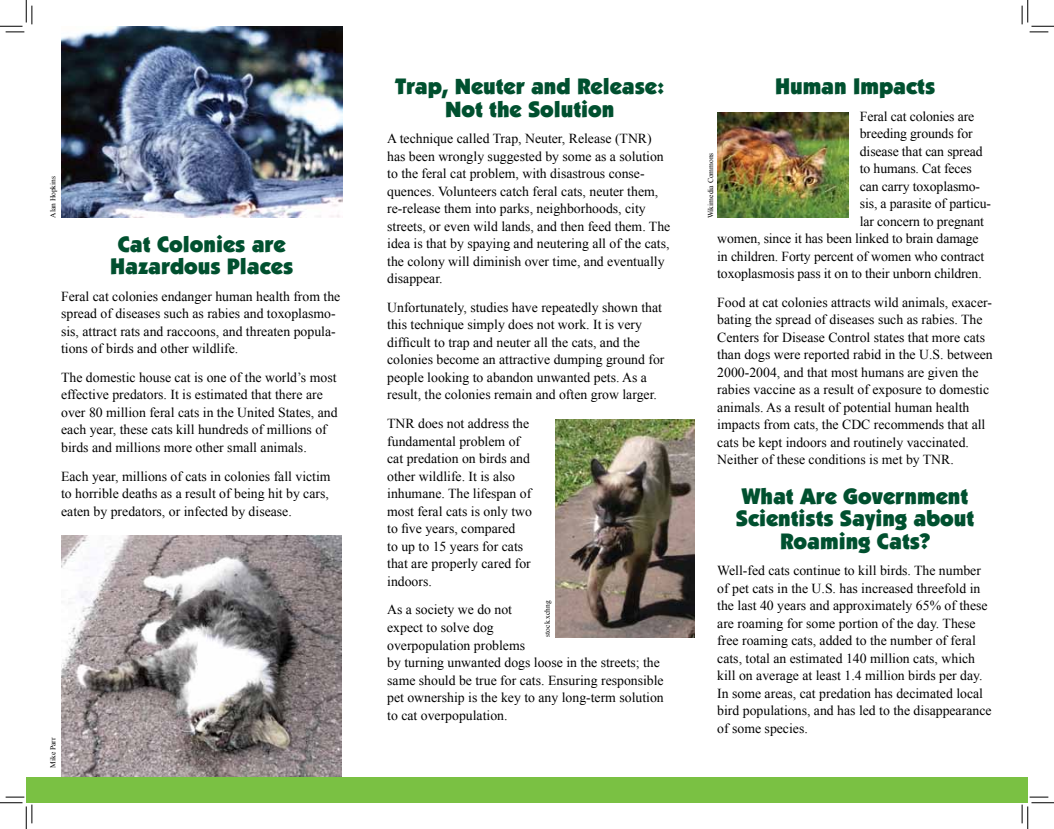
<style>
.page{position:relative;width:1054px;height:829px;background:#fff}
.page>*{position:absolute;margin:0;border:0;box-sizing:border-box;transform-origin:0 0}
.t1{font:900 22.5px/22.5px "Kabel IT Cby BT";color:#00502f;text-align:center}
.t2{font:13.75px/17.5px "Times New Roman";color:#000}
.t3{font:7.5px "Times New Roman";color:#000}
</style>
<div class="page">
<img style="left:61px;top:535px;width:280px;height:242px">
<img style="left:555px;top:420px;width:140px;height:217px">
<div style="left:26px;top:777px;width:1002px;height:25px;background:#7ac143"></div>
<img style="left:61px;top:26px;width:281px;height:192px">
<img style="left:717px;top:112px;width:131px;height:106px">
<svg style="left:0;top:0;width:33px;height:33px"></svg>
<svg style="left:0;top:796px;width:33px;height:33px"></svg>
<svg style="left:1021px;top:0;width:33px;height:33px"></svg>
<svg style="left:1021px;top:796px;width:33px;height:33px"></svg>
<p class="t3" style="left:48px;top:218px;width:43px;rotate:-90deg">Alan Hopkins</p>
<h1 class="t1" style="left:110px;top:232px;width:184px">Cat Colonies are<br>Hazardous Places</h1>
<p class="t2" style="left:61px;top:287px;width:281px">Feral cat colonies endanger human health from the spread of diseases such as rabies and toxoplasmo&shy;sis, attract rats and raccoons, and threaten popula&shy;tions of birds and other wildlife.</p>
<p class="t2" style="left:61px;top:368px;width:278px">The domestic house cat is one of the world’s most effective predators. It is estimated that there are over 80 million feral cats in the United States, and each year, these cats kill hundreds of millions of birds and millions more other small animals.</p>
<p class="t2" style="left:61px;top:467px;width:271px">Each year, millions of cats in colonies fall victim to horrible deaths as a result of being hit by cars, eaten by predators, or infected by disease.</p>
<p class="t3" style="left:48px;top:768px;width:32px;rotate:-90deg">Mike Parr</p>
<h1 class="t1" style="left:395px;top:75px;width:271px">Trap, Neuter and Release:<br>Not the Solution</h1>
<p class="t2" style="left:387px;top:129px;width:285px">A technique called Trap, Neuter, Release (TNR) has been wrongly suggested by some as a solution to the feral cat problem, with disastrous conse&shy;quences. Volunteers catch feral cats, neuter them, re-release them into parks, neighborhoods, city streets, or even wild lands, and then feed them. The idea is that by spaying and neutering all of the cats, the colony will diminish over time, and eventually disappear.</p>
<p class="t2" style="left:387px;top:298px;width:279px">Unfortunately, studies have repeatedly shown that this technique simply does not work. It is very difficult to trap and neuter all the cats, and the colonies become an attractive dumping ground for people looking to abandon unwanted pets. As a result, the colonies remain and often grow larger.</p>
<p class="t2" style="left:387px;top:414px;width:146px">TNR does not address the fundamental problem of cat predation on birds and other wildlife. It is also inhumane. The lifespan of most feral cats is only two to five years, compared<br>to up to 15 years for cats that are properly cared for indoors.</p>
<p class="t2" style="left:387px;top:601px;width:278px">As a society we do not<br>expect to solve dog<br>overpopulation problems<br>by turning unwanted dogs loose in the streets; the same should be true for cats. Ensuring responsible pet ownership is the key to any long-term solution to cat overpopulation.</p>
<p class="t3" style="left:542px;top:636px;width:38px;rotate:-90deg">stock.xchng</p>
<h1 class="t1" style="left:775px;top:75px;width:162px">Human Impacts</h1>
<p class="t2" style="left:860px;top:107px;width:116px">Feral cat colonies are</p>
<p class="t2" style="left:860px;top:124px;width:114px">breeding grounds for</p>
<p class="t2" style="left:860px;top:142px;width:124px">disease that can spread</p>
<p class="t2" style="left:860px;top:159px;width:113px">to humans. Cat feces</p>
<p class="t2" style="left:860px;top:177px;width:122px">can carry toxoplasmo-</p>
<p class="t2" style="left:860px;top:194px;width:133px">sis, a parasite of particu-</p>
<p class="t2" style="left:860px;top:212px;width:126px">lar concern to pregnant</p>
<p class="t2" style="left:717px;top:229px;width:263px">women, since it has been linked to brain damage</p>
<p class="t2" style="left:717px;top:247px;width:268px">in children. Forty percent of women who contract</p>
<p class="t2" style="left:717px;top:264px;width:266px">toxoplasmosis pass it on to their unborn children.</p>
<p class="t2" style="left:717px;top:293px;width:277px">Food at cat colonies attracts wild animals, exacer&shy;bating the spread of diseases such as rabies. The Centers for Disease Control states that more cats than dogs were reported rabid in the U.S. between 2000-2004, and that most humans are given the rabies vaccine as a result of exposure to domestic animals. As a result of potential human health impacts from cats, the CDC recommends that all cats be kept indoors and routinely vaccinated.<br>Neither of these conditions is met by TNR.</p>
<h1 class="t1" style="left:736px;top:484px;width:240px">What Are Government<br>Scientists Saying about<br>Roaming Cats?</h1>
<p class="t2" style="left:717px;top:562px;width:276px">Well-fed cats continue to kill birds. The number of pet cats in the U.S. has increased threefold in the last 40 years and approximately 65% of these are roaming for some portion of the day. These free roaming cats, added to the number of feral cats, total an estimated 140 million cats, which kill on average at least 1.4 million birds per day.<br>In some areas, cat predation has decimated local bird populations, and has led to the disappearance of some species.</p>
<p class="t3" style="left:705px;top:218px;width:67px;rotate:-90deg">Wikimedia Commons</p>
</div>
